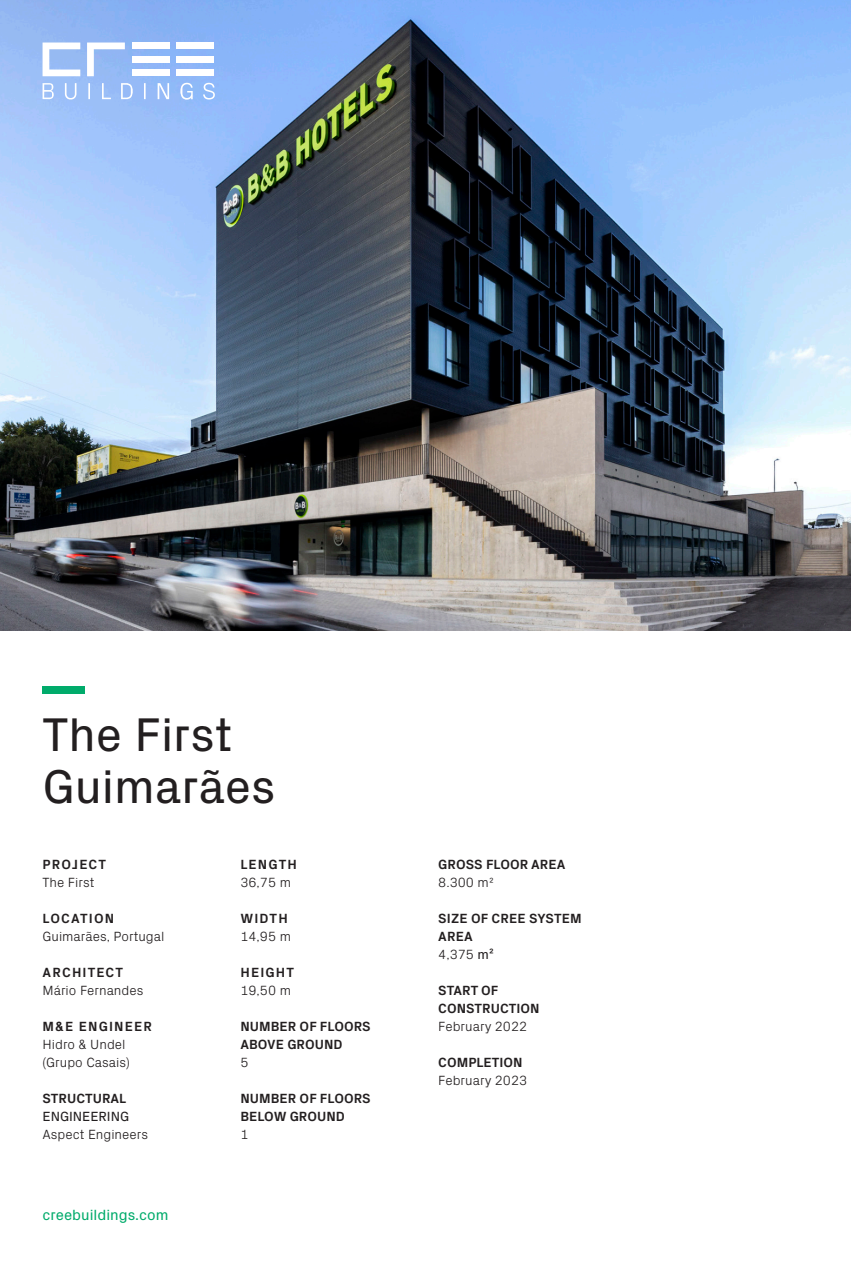
<style>
.page{position:relative;width:851px;height:1263px;background:#fff}
.page>*{position:absolute;margin:0;border:0;box-sizing:border-box;transform-origin:0 0}
.t1{font:48px "Px Grotesk";color:#231f20}
.t2{font:15px "Px Grotesk";color:#00ab6b}
.Fact_Text{font:300 13.5px/18px "Px Grotesk";color:#231f20}
.t3{font:700 13.5px/18px "Px Grotesk";color:#231f20}
.t4{font:700 13.5px "Px Grotesk";letter-spacing:.085em;color:#231f20}
.t5{font:13.5px "Px Grotesk";color:#231f20}
.s1{font-weight:700}
.s2{font-weight:300}
.s3{font-weight:400}
</style>
<div class="page">
<img style="left:0;top:0;width:850px;height:631px">
<div style="left:43px;top:686px;width:42px;height:8px;background:#00ab6b"></div>
<div style="left:176px;top:70px;width:38px;height:6px;background:#fff"></div>
<div style="left:132px;top:70px;width:37px;height:6px;background:#fff"></div>
<svg style="left:43px;top:83px;width:11px;height:16px"></svg>
<svg style="left:65px;top:83px;width:11px;height:17px"></svg>
<svg style="left:88px;top:83px;width:2px;height:16px"></svg>
<svg style="left:102px;top:83px;width:9px;height:16px"></svg>
<svg style="left:121px;top:83px;width:12px;height:16px"></svg>
<svg style="left:144px;top:83px;width:2px;height:16px"></svg>
<svg style="left:158px;top:83px;width:11px;height:16px"></svg>
<svg style="left:180px;top:83px;width:13px;height:17px"></svg>
<svg style="left:203px;top:83px;width:12px;height:17px"></svg>
<div style="left:176px;top:43px;width:38px;height:6px;background:#fff"></div>
<div style="left:176px;top:56px;width:38px;height:7px;background:#fff"></div>
<div style="left:132px;top:43px;width:37px;height:6px;background:#fff"></div>
<div style="left:132px;top:56px;width:37px;height:7px;background:#fff"></div>
<svg style="left:43px;top:43px;width:37px;height:33px"></svg>
<svg style="left:87px;top:43px;width:38px;height:33px"></svg>
<p class="t1" style="left:43px;top:700px;width:191px">The First</p>
<p class="t1" style="left:43px;top:752px;width:234px">Guimarães</p>
<p class="Fact_Text" style="left:43px;top:854px;width:65px"><span class="s1">PROJECT<br></span>The First</p>
<p class="Fact_Text" style="left:43px;top:908px;width:123px"><span class="s1">LOCATION<br></span>Guimarães, Portugal</p>
<p class="Fact_Text" style="left:43px;top:962px;width:102px"><span class="s1">ARCHITECT<br></span>Mário Fernandes</p>
<p class="t4" style="left:43px;top:1016px;width:111px">M&amp;E ENGINEER</p>
<p class="Fact_Text" style="left:43px;top:1034px;width:89px">Hidro &amp; Undel (Grupo Casais)</p>
<p class="t3" style="left:43px;top:1088px;width:85px">STRUCTURAL</p>
<p class="t5" style="left:43px;top:1106px;width:88px">ENGINEERING</p>
<p class="Fact_Text" style="left:43px;top:1124px;width:107px">Aspect Engineers</p>
<p class="t2" style="left:43px;top:1204px;width:127px">creebuildings.com</p>
<p class="t3" style="left:240px;top:854px;width:58px">LENGTH<br><span class="s2">36,75 m</span></p>
<p class="Fact_Text" style="left:240px;top:908px;width:52px"><span class="s1">WIDTH<br></span>14,95 m</p>
<p class="t3" style="left:240px;top:962px;width:55px">HEIGHT<br><span class="s2">19,50 m</span></p>
<p class="t3" style="left:240px;top:1016px;width:132px">NUMBER OF FLOORS</p>
<p class="t3" style="left:240px;top:1034px;width:104px">ABOVE GROUND</p>
<p class="Fact_Text" style="left:240px;top:1052px;width:10px">5</p>
<p class="t3" style="left:240px;top:1088px;width:132px">NUMBER OF FLOORS</p>
<p class="t3" style="left:240px;top:1106px;width:106px">BELOW GROUND</p>
<p class="Fact_Text" style="left:240px;top:1124px;width:10px">1</p>
<p class="t3" style="left:438px;top:854px;width:129px">GROSS FLOOR AREA</p>
<p class="Fact_Text" style="left:438px;top:872px;width:57px">8.300 m²</p>
<p class="t3" style="left:438px;top:908px;width:145px">SIZE OF CREE SYSTEM<br>AREA</p>
<p class="Fact_Text" style="left:438px;top:944px;width:58px">4,375 <span class="s3">m²</span></p>
<p class="t3" style="left:438px;top:980px;width:62px">START OF</p>
<p class="t3" style="left:438px;top:998px;width:103px">CONSTRUCTION</p>
<p class="Fact_Text" style="left:438px;top:1016px;width:90px">February 2022</p>
<p class="t3" style="left:438px;top:1052px;width:86px">COMPLETION</p>
<p class="Fact_Text" style="left:438px;top:1070px;width:90px">February 2023</p>
</div>
